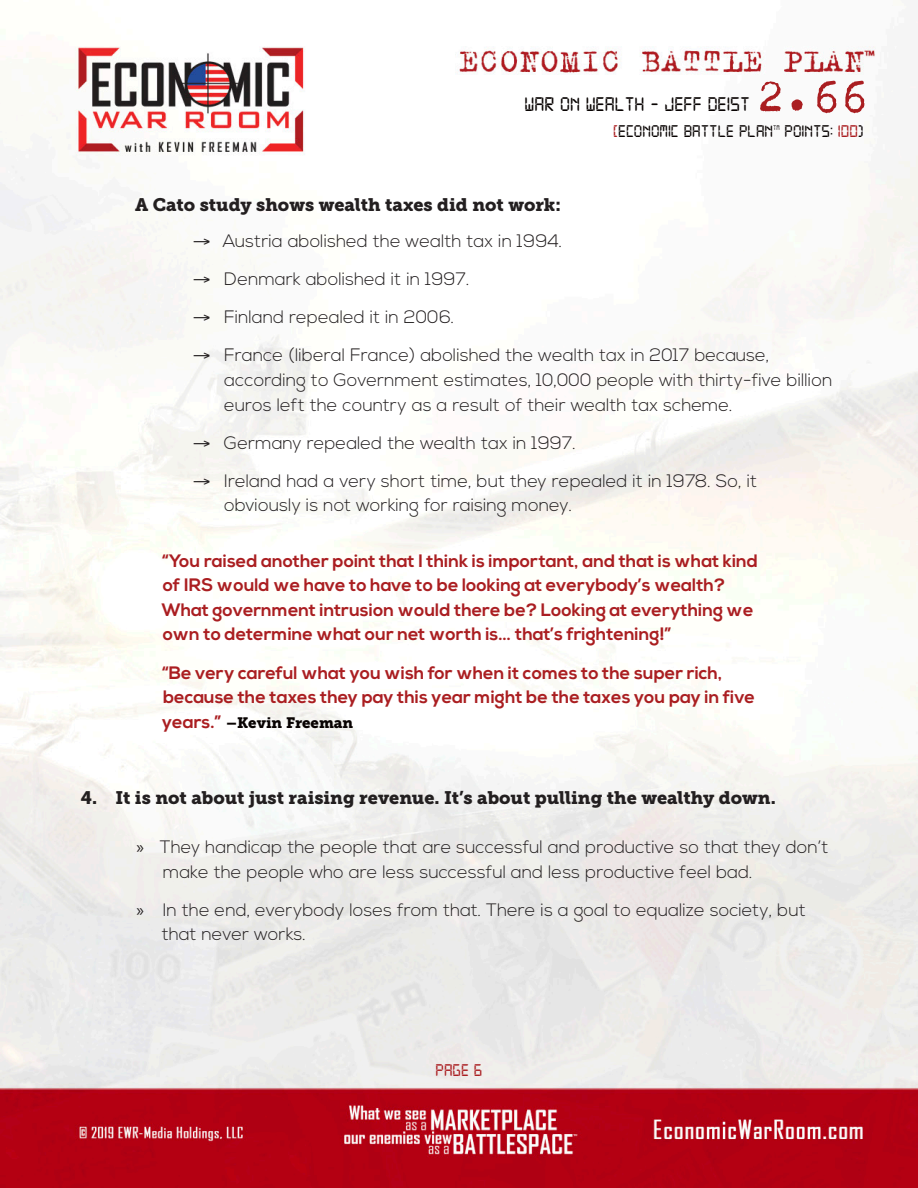
<style>
.page{position:relative;width:918px;height:1188px;background:#fff}
.page>*{position:absolute;margin:0;border:0;box-sizing:border-box;transform-origin:0 0}
.t1{font:51px "Trixie";color:#aa1e21}
.t2{font:21px "Digital 7";color:#080302}
.t3{font:300 18px/24.6px "Nexa";color:#231f20}
._2nd_level_No_Bullet{font:700 18px/24.6px "Nexa";color:#aa1e21}
.t4{font:18px "Museo Slab 900";color:#231f20}
.t5{font:18px "Digital 7";color:#080302}
.t6{font:18px "Digital 7";color:#aa1e21}
._2nd_level_No_Bullet-2{font:15px "Museo Slab 900";color:#080302}
.t7{font:7.05px "Digital 7";color:#080302}
.s1{color:#aa1e21}
.s2{font-family:"Nexa";font-weight:700;font-size:18px;color:#aa1e21}
.s3{font-family:"Myriad Pro";font-weight:400}
</style>
<div class="page">
<img style="left:0;top:29px;width:918px;height:1159px">
<h1 class="t1" style="left:756px;top:62px;width:114px">2.66</h1>
<p class="t5" style="left:613px;top:123px;width:161px"><span class="s1">[</span>ECONOMIC BATTLE PLAN</p>
<p class="t7" style="left:773px;top:124px;width:8px">TM</p>
<p class="t5" style="left:785px;top:123px;width:81px">POINTS: <span class="s1">100</span>)</p>
<p class="t2" style="left:524px;top:95px;width:227px">WAR ON WEALTH - JEFF DEIST</p>
<p class="t4" style="left:135px;top:194px;width:427px">A Cato study shows wealth taxes did not work:</p>
<p class="t3" style="left:193px;top:229px;width:371px">→ Austria abolished the wealth tax in 1994.</p>
<p class="t3" style="left:193px;top:268px;width:278px">→ Denmark abolished it in 1997.</p>
<p class="t3" style="left:193px;top:306px;width:263px">→ Finland repealed it in 2006.</p>
<p class="t3" style="left:224px;top:344px;width:610px;text-indent:-31px">→ France (liberal France) abolished the wealth tax in 2017 because, according to Government estimates, 10,000 people with thirty-five billion euros left the country as a result of their wealth tax scheme.</p>
<p class="t3" style="left:193px;top:431px;width:385px">→ Germany repealed the wealth tax in 1997.</p>
<p class="t3" style="left:224px;top:469px;width:535px;text-indent:-31px">→ Ireland had a very short time, but they repealed it in 1978. So, it obviously is not working for raising money.</p>
<p class="_2nd_level_No_Bullet" style="left:162px;top:549px;width:598px">“You raised another point that I think is important, and that is what kind of IRS would we have to have to be looking at everybody’s wealth?<br>What government intrusion would there be? Looking at everything we own to determine what our net worth is… that’s frightening!”</p>
<p class="_2nd_level_No_Bullet" style="left:162px;top:661px;width:595px">“Be very careful what you wish for when it comes to the super rich, because the taxes they pay this year might be the taxes you pay in five</p>
<p class="_2nd_level_No_Bullet-2" style="left:162px;top:714px;width:193px"><span class="s2">years.”</span> –Kevin Freeman</p>
<p class="t4" style="left:81px;top:787px;width:697px">4. It is not about just raising revenue. It’s about pulling the wealthy down.</p>
<p class="t3" style="left:163px;top:835px;width:667px;text-indent:-26px"><span class="s3">»</span> They handicap the people that are successful and productive so that they don’t make the people who are less successful and less productive feel bad.</p>
<p class="t3" style="left:162px;top:898px;width:646px;text-indent:-25px"><span class="s3">»</span> In the end, everybody loses from that. There is a goal to equalize society, but that never works.</p>
<p class="t6" style="left:436px;top:1062px;width:48px">PAGE 6</p>
</div>
